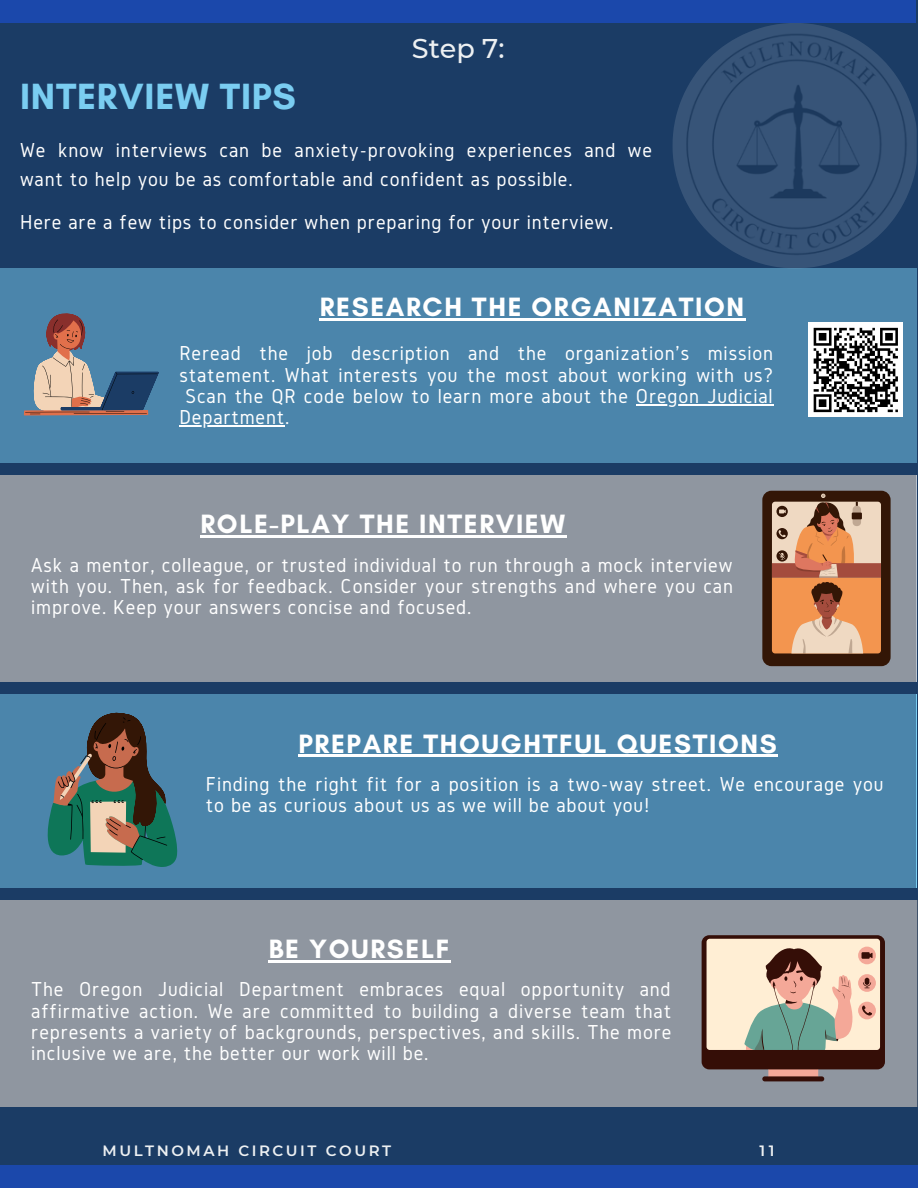
<style>
.page{position:relative;width:918px;height:1188px;background:#1b3c65}
.page>*{position:absolute;margin:0;border:0;box-sizing:border-box;transform-origin:0 0}
.t1{font:700 37.2px "Glacial Indifference";letter-spacing:.02em;color:#7acdf1}
.t2{font:700 27px "Glacial Indifference";letter-spacing:.06em;color:#fff}
.t3{font:500 27px "Montserrat";color:#edf0f2}
.t4{font:21px/21.3px "Gidole";letter-spacing:.04em;color:#fff;text-align:justify}
.t5{font:600 15px "Montserrat";letter-spacing:.17em;color:#edf0f2}
</style>
<div class="page">
<div style="left:0;top:268px;width:916px;height:195px;background:#4b85ab"></div>
<div style="left:0;top:475px;width:916px;height:207px;background:#8f96a0"></div>
<div style="left:0;top:694px;width:916px;height:194px;background:#4b85ab"></div>
<div style="left:0;top:900px;width:918px;height:207px;background:#8f96a0"></div>
<svg style="left:47px;top:712px;width:131px;height:155px"></svg>
<svg style="left:702px;top:935px;width:183px;height:146px;background:#af9d8d"></svg>
<svg style="left:24px;top:313px;width:135px;height:102px"></svg>
<img style="left:672px;top:23px;width:245px;height:245px">
<div style="left:762px;top:491px;width:129px;height:175px;background:#331606;border-radius:9px"></div>
<svg style="left:772px;top:494px;width:109px;height:160px;background:#d0936b"></svg>
<div style="left:809px;top:323px;width:94px;height:94px;background:#fff"></div>
<svg style="left:813px;top:327px;width:85px;height:86px"></svg>
<hr style="left:636px;top:404px;width:138px;height:1px;background:#fff">
<hr style="left:179px;top:425px;width:106px;height:2px;background:#fff">
<hr style="left:320px;top:319px;width:426px;height:2px;background:#fff">
<hr style="left:200px;top:536px;width:367px;height:2px;background:#fff">
<hr style="left:298px;top:755px;width:480px;height:2px;background:#fff">
<hr style="left:269px;top:960px;width:182px;height:3px;background:#fff">
<div style="left:0;top:0;width:916px;height:23px;background:#1b48ab"></div>
<div style="left:0;top:1166px;width:918px;height:22px;background:#1b48ab"></div>
<p class="t3" style="left:412px;top:32px;width:94px">Step 7:</p>
<p class="t1" style="left:20px;top:73px;width:277px">INTERVIEW TIPS</p>
<p class="t4" style="left:20px;top:135px;width:633px;line-height:29px">We know interviews can be anxiety-provoking experiences and we want to help you be as comfortable and confident as possible.</p>
<p class="t4" style="left:20px;top:211px;width:595px">Here are a few tips to consider when preparing for your interview.</p>
<p class="t2" style="left:320px;top:291px;width:426px">RESEARCH THE ORGANIZATION</p>
<p class="t4" style="left:179px;top:342px;width:595px">Reread the job description and the organization's mission statement. What interests you the most about working with us?<br>Scan the QR code below to learn more about the Oregon Judicial Department.</p>
<p class="t2" style="left:200px;top:508px;width:366px">ROLE-PLAY THE INTERVIEW</p>
<p class="t4" style="left:31px;top:554px;width:703px">Ask a mentor, colleague, or trusted individual to run through a mock interview with you. Then, ask for feedback. Consider your strengths and where you can improve. Keep your answers concise and focused.</p>
<p class="t2" style="left:298px;top:727px;width:480px">PREPARE THOUGHTFUL QUESTIONS</p>
<p class="t4" style="left:206px;top:773px;width:679px">Finding the right fit for a position is a two-way street. We encourage you to be as curious about us as we will be about you!</p>
<p class="t2" style="left:269px;top:932px;width:182px">BE YOURSELF</p>
<p class="t4" style="left:31px;top:978px;width:642px">The Oregon Judicial Department embraces equal opportunity and affirmative action. We are committed to building a diverse team that represents a variety of backgrounds, perspectives, and skills. The more inclusive we are, the better our work will be.</p>
<p class="t5" style="left:103px;top:1142px;width:290px">MULTNOMAH CIRCUIT COURT</p>
<p class="t5" style="left:760px;top:1142px;width:17px">11</p>
</div>
